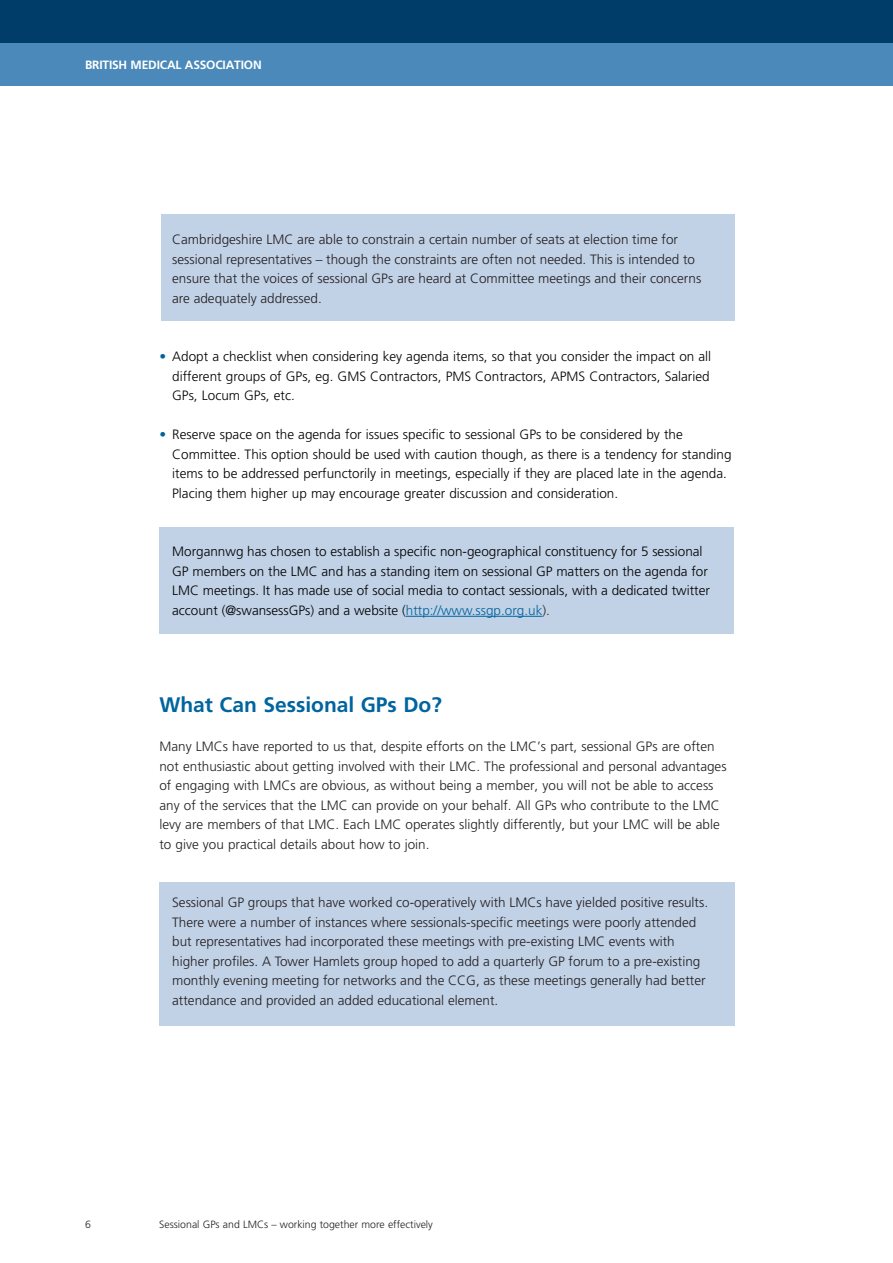
<style>
.page{position:relative;width:893px;height:1263px;background:#fff}
.page>*{position:absolute;margin:0;border:0;box-sizing:border-box;transform-origin:0 0}
.t1{font:700 21px "Frutiger";color:#00649e}
.t2{font:300 13.5px/19.5px "Frutiger";color:#231f20}
.t3{font:300 13.5px/19.5px "Frutiger";color:#000}
.t4{font:700 12px "Frutiger";letter-spacing:-.015em;color:#fff}
.Folio_Left{font:300 10.5px "Frutiger";color:#231f20}
.s1{color:#00649e}
.s2{color:#231f20}
</style>
<div class="page">
<div style="left:0;top:0;width:893px;height:85px;background:#4a89b9"></div>
<div style="left:0;top:0;width:893px;height:43px;background:#003e69"></div>
<div style="left:159px;top:882px;width:575px;height:144px;background:#c1d1e6"></div>
<div style="left:159px;top:527px;width:575px;height:107px;background:#c1d1e6"></div>
<div style="left:161px;top:215px;width:573px;height:106px;background:#c1d1e6"></div>
<hr style="left:406px;top:616px;width:136px;height:1px;background:#00649e">
<p class="t4" style="left:85px;top:58px;width:178px">BRITISH MEDICAL ASSOCIATION</p>
<p class="t2" style="left:172px;top:230px;width:531px">Cambridgeshire LMC are able to constrain a certain number of seats at election time for sessional representatives – though the constraints are often not needed. This is intended to ensure that the voices of sessional GPs are heard at Committee meetings and their concerns are adequately addressed.</p>
<p class="t3" style="left:172px;top:347px;width:541px;text-align:justify;text-indent:-13px"><span class="s1">•</span> Adopt a checklist when considering key agenda items, so that you consider the impact on all different groups of GPs, eg. GMS Contractors, PMS Contractors, APMS Contractors, Salaried GPs, Locum GPs, etc.</p>
<p class="t3" style="left:172px;top:425px;width:561px;text-indent:-13px"><span class="s1">•</span> Reserve space on the agenda for issues specific to sessional GPs to be considered by the Committee. This option should be used with caution though, as there is a tendency for standing items to be addressed perfunctorily in meetings, especially if they are placed late in the agenda.<br>Placing them higher up may encourage greater discussion and consideration.</p>
<p class="t3" style="left:172px;top:542px;width:539px">Morgannwg has chosen to establish a specific non-geographical constituency for 5 sessional GP members on the LMC and has a standing item on sessional GP matters on the agenda for LMC meetings. It has made use of social media to contact sessionals, with a dedicated twitter account (@swansessGPs) and a website (<span class="s1">http://www.ssgp.org.uk</span><span class="s2">).</span></p>
<p class="t1" style="left:159px;top:693px;width:284px">What Can Sessional GPs Do?</p>
<p class="t2" style="left:159px;top:737px;width:569px">Many LMCs have reported to us that, despite efforts on the LMC’s part, sessional GPs are often not enthusiastic about getting involved with their LMC. The professional and personal advantages of engaging with LMCs are obvious, as without being a member, you will not be able to access any of the services that the LMC can provide on your behalf. All GPs who contribute to the LMC levy are members of that LMC. Each LMC operates slightly differently, but your LMC will be able to give you practical details about how to join.</p>
<p class="t2" style="left:172px;top:893px;width:537px">Sessional GP groups that have worked co-operatively with LMCs have yielded positive results.<br>There were a number of instances where sessionals-specific meetings were poorly attended but representatives had incorporated these meetings with pre-existing LMC events with higher profiles. A Tower Hamlets group hoped to add a quarterly GP forum to a pre-existing monthly evening meeting for networks and the CCG, as these meetings generally had better attendance and provided an added educational element.</p>
<p class="Folio_Left" style="left:85px;top:1218px;width:7px">6</p>
<p class="Folio_Left" style="left:159px;top:1218px;width:275px">Sessional GPs and LMCs – working together more effectively</p>
</div>
